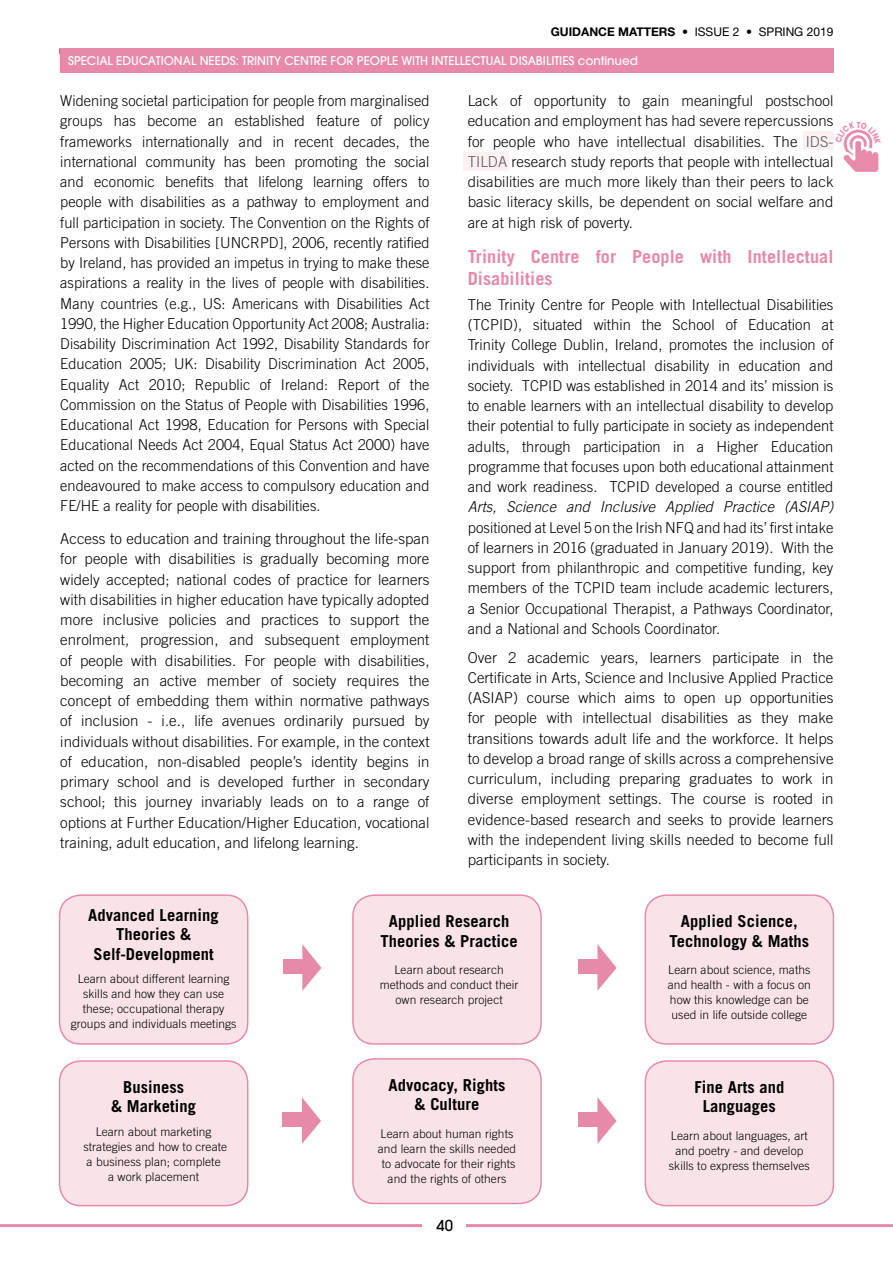
<style>
.page{position:relative;width:893px;height:1263px;background:#fff}
.page>*{position:absolute;margin:0;border:0;box-sizing:border-box;transform-origin:0 0}
.t1{font:700 18px/22.5px "Trade Gothic";letter-spacing:.005em;color:#e78aa9}
.t2{font:700 16.5px/19.5px "Trade Gothic";letter-spacing:.005em;color:#000;text-align:center}
.t3{font:300 15px/20.2px "Trade Gothic";letter-spacing:.005em;color:#000;text-align:justify}
.t4{font:italic 300 15px "Trade Gothic";letter-spacing:.005em;color:#000}
.t5{font:500 15px "Avant Garde";color:#000}
.t6{font:300 12px/15px "Trade Gothic";letter-spacing:.005em;color:#000;text-align:center}
.t7{font:500 12px "Avant Garde";color:#fff}
.t8{font:700 12px "Helvetica Neue";color:#000}
.s1{font-weight:400}
.s2{color:#58595b}
</style>
<div class="page">
<div style="left:463px;top:152px;width:46px;height:18px;background:#fcf0f3"></div>
<div style="left:803px;top:132px;width:30px;height:18px;background:#fcf0f3"></div>
<div style="left:60px;top:48px;width:773px;height:24px;background:#e78aa9"></div>
<hr style="left:0;top:1224px;width:893px;height:3px;background:#e78aa9">
<div style="left:422px;top:1208px;width:44px;height:55px;background:#fff"></div>
<img style="left:843px;top:144px;width:36px;height:28px">
<div style="left:353px;top:895px;width:188px;height:149px;background:#f9e3e9;border-radius:21px"></div>
<div style="left:352px;top:894px;width:190px;height:151px;border:2px solid #e78aa9;border-radius:21px"></div>
<div style="left:645px;top:895px;width:188px;height:149px;background:#f9e3e9;border-radius:21px"></div>
<div style="left:644px;top:894px;width:190px;height:151px;border:2px solid #e78aa9;border-radius:21px"></div>
<div style="left:353px;top:1059px;width:188px;height:144px;background:#f9e3e9;border-radius:21px"></div>
<div style="left:352px;top:1058px;width:190px;height:146px;border:2px solid #e78aa9;border-radius:21px"></div>
<div style="left:60px;top:1061px;width:188px;height:144px;background:#f9e3e9;border-radius:21px"></div>
<div style="left:59px;top:1060px;width:189px;height:146px;border:2px solid #e78aa9;border-radius:21px"></div>
<div style="left:60px;top:895px;width:188px;height:149px;background:#f9e3e9;border-radius:21px"></div>
<div style="left:59px;top:894px;width:189px;height:151px;border:2px solid #e78aa9;border-radius:21px"></div>
<div style="left:645px;top:1061px;width:188px;height:144px;background:#f9e3e9;border-radius:21px"></div>
<div style="left:644px;top:1060px;width:190px;height:146px;border:2px solid #e78aa9;border-radius:21px"></div>
<svg style="left:302px;top:944px;width:19px;height:47px"></svg>
<div style="left:283px;top:959px;width:25px;height:14px;background:#e78aa9"></div>
<svg style="left:302px;top:1097px;width:19px;height:47px"></svg>
<div style="left:283px;top:1112px;width:25px;height:14px;background:#e78aa9"></div>
<svg style="left:597px;top:1097px;width:20px;height:47px"></svg>
<div style="left:578px;top:1112px;width:25px;height:14px;background:#e78aa9"></div>
<svg style="left:597px;top:944px;width:20px;height:47px"></svg>
<div style="left:578px;top:959px;width:25px;height:14px;background:#e78aa9"></div>
<svg style="left:843px;top:129px;width:30px;height:15px"></svg>
<p class="t8" style="left:551px;top:24px;width:284px">GUIDANCE MATTERS • <span class="s1">ISSUE 2</span> • <span class="s1">SPRING 2019</span></p>
<p class="t7" style="left:68px;top:53px;width:571px">SPECIAL EDUCATIONAL NEEDS: TRINITY CENTRE FOR PEOPLE WITH INTELLECTUAL DISABILITIES continued</p>
<p class="t3" style="left:60px;top:90px;width:371px">Widening societal participation for people from marginalised groups has become an established feature of policy frameworks internationally and in recent decades, the international community has been promoting the social and economic benefits that lifelong learning offers to people with disabilities as a pathway to employment and full participation in society. The Convention on the Rights of Persons with Disabilities [UNCRPD], 2006, recently ratified by Ireland, has provided an impetus in trying to make these aspirations a reality in the lives of people with disabilities.<br>Many countries (e.g., US: Americans with Disabilities Act 1990, the Higher Education Opportunity Act 2008; Australia:<br>Disability Discrimination Act 1992, Disability Standards for Education 2005; UK: Disability Discrimination Act 2005, Equality Act 2010; Republic of Ireland: Report of the Commission on the Status of People with Disabilities 1996, Educational Act 1998, Education for Persons with Special Educational Needs Act 2004, Equal Status Act 2000) have acted on the recommendations of this Convention and have endeavoured to make access to compulsory education and FE/HE a reality for people with disabilities.</p>
<p class="t3" style="left:60px;top:528px;width:371px">Access to education and training throughout the life-span for people with disabilities is gradually becoming more widely accepted; national codes of practice for learners with disabilities in higher education have typically adopted more inclusive policies and practices to support the enrolment, progression, and subsequent employment of people with disabilities. For people with disabilities, becoming an active member of society requires the concept of embedding them within normative pathways of inclusion - i.e., life avenues ordinarily pursued by individuals without disabilities. For example, in the context of education, non-disabled people’s identity begins in primary school and is developed further in secondary school; this journey invariably leads on to a range of options at Further Education/Higher Education, vocational training, adult education, and lifelong learning.</p>
<p class="t3" style="left:468px;top:90px;width:367px">Lack of opportunity to gain meaningful postschool education and employment has had severe repercussions for people who have intellectual disabilities. The <span class="s2">IDS-TILDA</span> research study reports that people with intellectual disabilities are much more likely than their peers to lack basic literacy skills, be dependent on social welfare and are at high risk of poverty.</p>
<p class="t1" style="left:468px;top:245px;width:367px">Trinity Centre for People with Intellectual<br>Disabilities</p>
<p class="t3" style="left:468px;top:294px;width:367px">The Trinity Centre for People with Intellectual Disabilities (TCPID), situated within the School of Education at Trinity College Dublin, Ireland, promotes the inclusion of individuals with intellectual disability in education and society. TCPID was established in 2014 and its’ mission is to enable learners with an intellectual disability to develop their potential to fully participate in society as independent adults, through participation in a Higher Education programme that focuses upon both educational attainment and work readiness. TCPID developed a course entitled</p>
<p class="t4" style="left:468px;top:498px;width:367px">Arts, Science and Inclusive Applied Practice (ASIAP)</p>
<p class="t3" style="left:468px;top:517px;width:367px">positioned at Level 5 on the Irish NFQ and had its’ first intake of learners in 2016 (graduated in January 2019). With the support from philanthropic and competitive funding, key members of the TCPID team include academic lecturers, a Senior Occupational Therapist, a Pathways Coordinator, and a National and Schools Coordinator.</p>
<p class="t3" style="left:468px;top:647px;width:367px">Over 2 academic years, learners participate in the Certificate in Arts, Science and Inclusive Applied Practice (ASIAP) course which aims to open up opportunities for people with intellectual disabilities as they make transitions towards adult life and the workforce. It helps to develop a broad range of skills across a comprehensive curriculum, including preparing graduates to work in diverse employment settings. The course is rooted in evidence-based research and seeks to provide learners with the independent living skills needed to become full participants in society.</p>
<p class="t2" style="left:88px;top:905px;width:132px">Advanced Learning<br>Theories &amp;<br>Self-Development</p>
<p class="t6" style="left:71px;top:971px;width:167px">Learn about different learning skills and how they can use these; occupational therapy groups and individuals meetings</p>
<p class="t2" style="left:111px;top:1077px;width:87px">Business<br>&amp; Marketing</p>
<p class="t6" style="left:83px;top:1124px;width:145px">Learn about marketing strategies and how to create a business plan; complete<br>a work placement</p>
<p class="t2" style="left:381px;top:911px;width:139px">Applied Research<br>Theories &amp; Practice</p>
<p class="t6" style="left:380px;top:962px;width:140px">Learn about research methods and conduct their own research project</p>
<p class="t2" style="left:388px;top:1075px;width:119px">Advocacy, Rights &amp; Culture</p>
<p class="t6" style="left:378px;top:1126px;width:140px">Learn about human rights and learn the skills needed to advocate for their rights and the rights of others</p>
<p class="t5" style="left:437px;top:1216px;width:18px">40</p>
<p class="t2" style="left:669px;top:911px;width:141px">Applied Science,<br>Technology &amp; Maths</p>
<p class="t6" style="left:668px;top:962px;width:145px">Learn about science, maths and health - with a focus on how this knowledge can be used in life outside college</p>
<p class="t2" style="left:694px;top:1077px;width:91px">Fine Arts and<br>Languages</p>
<p class="t6" style="left:669px;top:1128px;width:142px">Learn about languages, art and poetry - and develop skills to express themselves</p>
</div>
